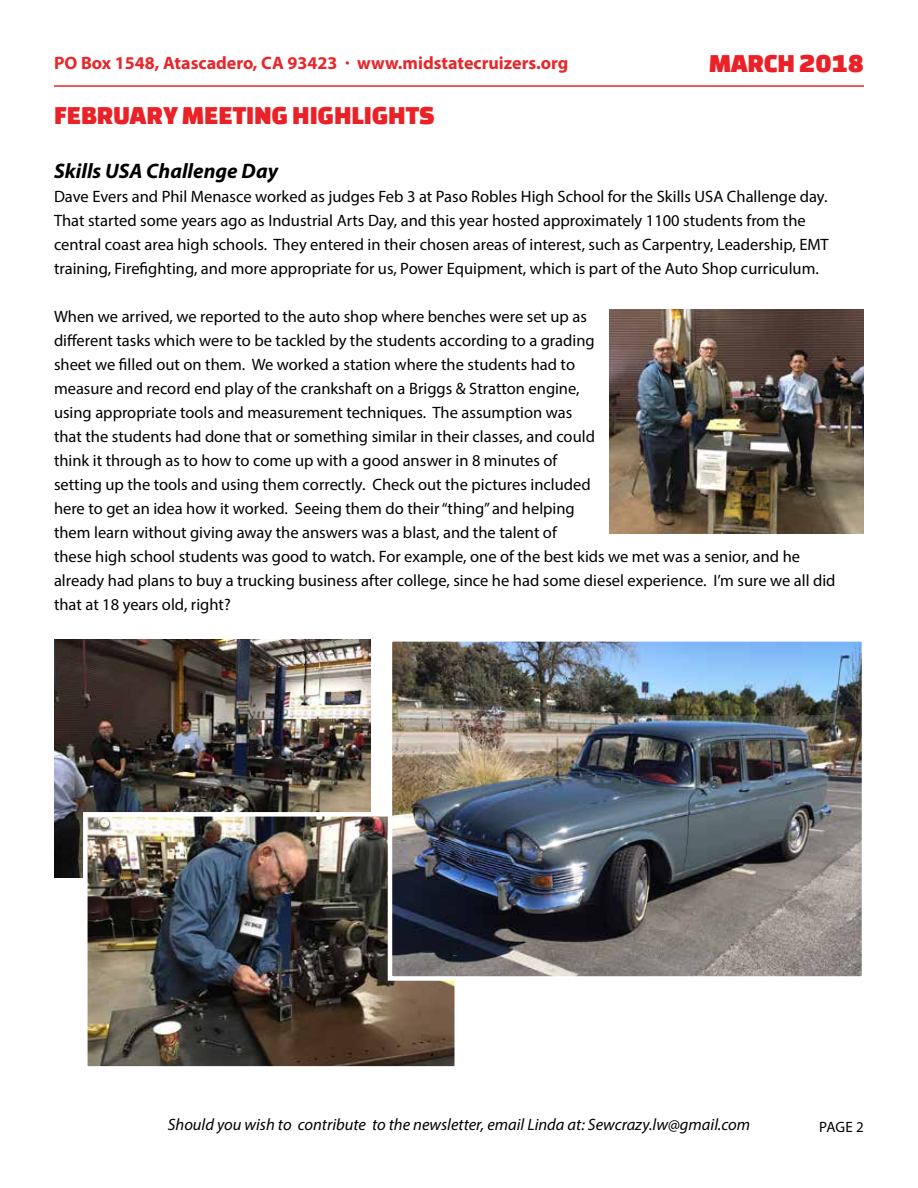
<style>
.page{position:relative;width:918px;height:1188px;background:#fff}
.page>*{position:absolute;margin:0;border:0;box-sizing:border-box;transform-origin:0 0}
.t1{font:27px "Changa One";color:#ea2127}
.t2{font:italic 700 21px "Myriad Pro";color:#000}
.t3{font:700 18px "Myriad Pro";color:#e92629}
.t4{font:16.5px/24px "Myriad Pro";color:#000}
.t5{font:italic 16.5px "Myriad Pro";color:#000}
.t6{font:15px "Myriad Pro";color:#000}
</style>
<div class="page">
<hr style="left:54px;top:85px;width:810px;height:2px;background:#e92629">
<img style="left:610px;top:309px;width:254px;height:225px">
<img style="left:54px;top:639px;width:316px;height:238px">
<img style="left:88px;top:817px;width:366px;height:249px">
<div style="left:83px;top:812px;width:376px;height:259px;border:4px solid #fff"></div>
<img style="left:393px;top:642px;width:468px;height:334px">
<div style="left:388px;top:637px;width:478px;height:344px;border:4px solid #fff"></div>
<p class="t3" style="left:54px;top:51px;width:516px">PO Box 1548, Atascadero, CA 93423 · www.midstatecruizers.org</p>
<h1 class="t1" style="left:709px;top:48px;width:156px">MARCH 2018</h1>
<h1 class="t1" style="left:54px;top:100px;width:382px">FEBRUARY MEETING HIGHLIGHTS</h1>
<p class="t2" style="left:54px;top:157px;width:226px">Skills USA Challenge Day</p>
<p class="t4" style="left:54px;top:184px;width:776px">Dave Evers and Phil Menasce worked as judges Feb 3 at Paso Robles High School for the Skills USA Challenge day.<br>That started some years ago as Industrial Arts Day, and this year hosted approximately 1100 students from the central coast area high schools. They entered in their chosen areas of interest, such as Carpentry, Leadership, EMT training, Firefighting, and more appropriate for us, Power Equipment, which is part of the Auto Shop curriculum.</p>
<p class="t4" style="left:54px;top:304px;width:783px">When we arrived, we reported to the auto shop where benches were set up as<br>different tasks which were to be tackled by the students according to a grading<br>sheet we filled out on them. We worked a station where the students had to<br>measure and record end play of the crankshaft on a Briggs &amp; Stratton engine,<br>using appropriate tools and measurement techniques. The assumption was<br>that the students had done that or something similar in their classes, and could<br>think it through as to how to come up with a good answer in 8 minutes of<br>setting up the tools and using them correctly. Check out the pictures included<br>here to get an idea how it worked. Seeing them do their “thing” and helping<br>them learn without giving away the answers was a blast, and the talent of<br>these high school students was good to watch. For example, one of the best kids we met was a senior, and he already had plans to buy a trucking business after college, since he had some diesel experience. I’m sure we all did that at 18 years old, right?</p>
<p class="t5" style="left:168px;top:1114px;width:584px">Should you wish to contribute to the newsletter, email Linda at: Sewcrazy.lw@gmail.com</p>
<p class="t6" style="left:819px;top:1118px;width:46px">PAGE 2</p>
</div>
